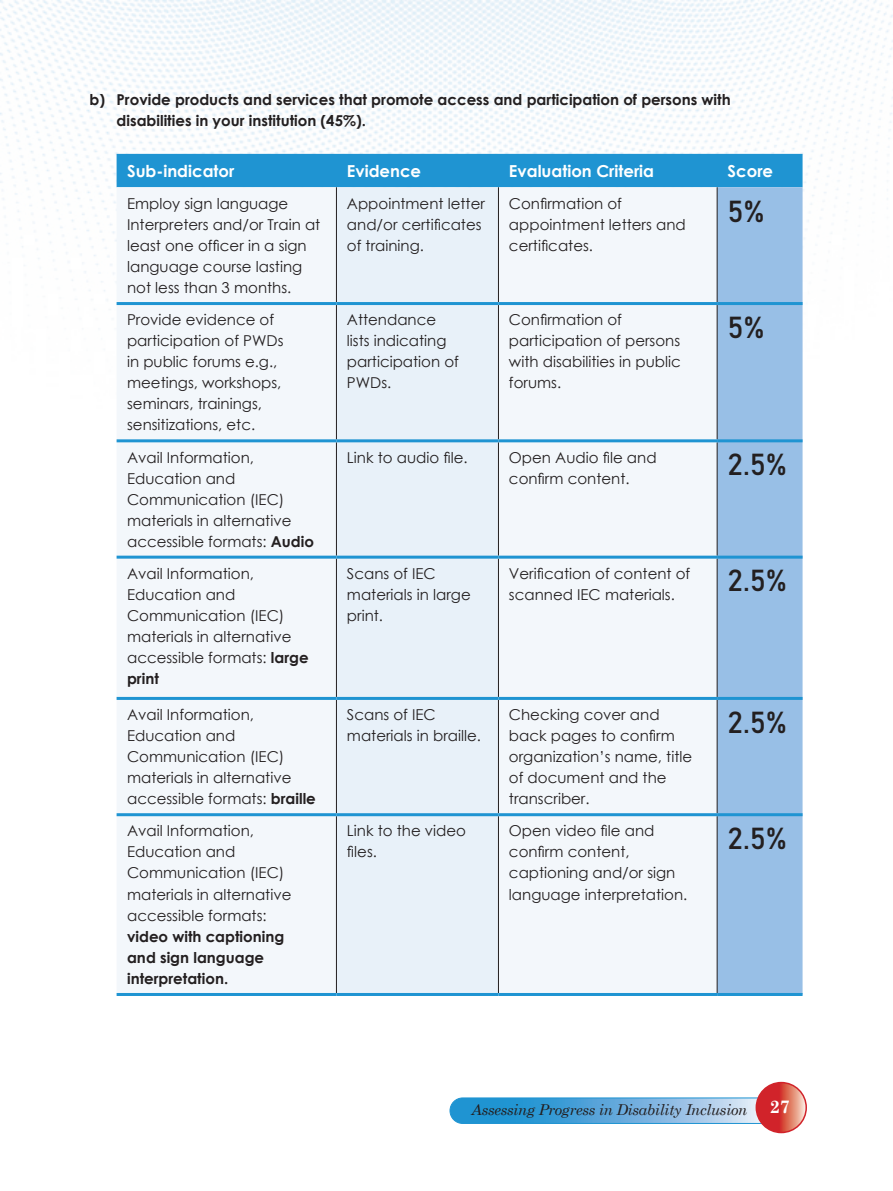
<style>
.page{position:relative;width:893px;height:1191px;background:#fff}
.page>*{position:absolute;margin:0;border:0;box-sizing:border-box;transform-origin:0 0}
.t1{font:30px "Bahnschrift";color:#231f20}
.t2{font:700 18px "Century Schoolbook";color:#fff}
.t3{font:700 16.5px "Century Gothic";color:#fff}
.t4{font:15px/21px "Century Gothic";color:#231f20}
.t5{font:700 15px/21px "Century Gothic";color:#231f20}
.t6{font:italic 15px "Century Schoolbook";letter-spacing:-.02em;color:#231f20}
.s1{font-weight:700}
</style>
<div class="page">
<img style="left:1px;top:0;width:892px;height:526px">
<div style="left:117px;top:154px;width:685px;height:33px;background:#1f94d2"></div>
<div style="left:117px;top:187px;width:600px;height:806px;background:#f3f7fb"></div>
<div style="left:337px;top:187px;width:161px;height:806px;background:#e8f1f9"></div>
<div style="left:718px;top:187px;width:84px;height:806px;background:#98bfe6"></div>
<hr style="left:336px;top:187px;width:1px;height:115px;background:#231f20">
<hr style="left:498px;top:187px;width:1px;height:115px;background:#231f20">
<hr style="left:717px;top:187px;width:1px;height:115px;background:#231f20">
<hr style="left:336px;top:305px;width:1px;height:134px;background:#231f20">
<hr style="left:498px;top:305px;width:1px;height:134px;background:#231f20">
<hr style="left:717px;top:305px;width:1px;height:134px;background:#231f20">
<hr style="left:336px;top:442px;width:1px;height:113px;background:#231f20">
<hr style="left:498px;top:442px;width:1px;height:113px;background:#231f20">
<hr style="left:717px;top:442px;width:1px;height:113px;background:#231f20">
<hr style="left:336px;top:558px;width:1px;height:139px;background:#231f20">
<hr style="left:498px;top:558px;width:1px;height:139px;background:#231f20">
<hr style="left:717px;top:558px;width:1px;height:139px;background:#231f20">
<hr style="left:336px;top:700px;width:1px;height:113px;background:#231f20">
<hr style="left:498px;top:700px;width:1px;height:113px;background:#231f20">
<hr style="left:717px;top:700px;width:1px;height:113px;background:#231f20">
<hr style="left:336px;top:816px;width:1px;height:177px;background:#231f20">
<hr style="left:498px;top:816px;width:1px;height:177px;background:#231f20">
<hr style="left:717px;top:816px;width:1px;height:177px;background:#231f20">
<hr style="left:117px;top:302px;width:219px;height:3px;background:#1f94d2">
<hr style="left:336px;top:302px;width:162px;height:3px;background:#1f94d2">
<hr style="left:498px;top:302px;width:219px;height:3px;background:#1f94d2">
<hr style="left:717px;top:302px;width:86px;height:3px;background:#1f94d2">
<hr style="left:117px;top:439px;width:219px;height:3px;background:#1f94d2">
<hr style="left:336px;top:439px;width:162px;height:3px;background:#1f94d2">
<hr style="left:498px;top:439px;width:219px;height:3px;background:#1f94d2">
<hr style="left:717px;top:439px;width:86px;height:3px;background:#1f94d2">
<hr style="left:117px;top:555px;width:219px;height:3px;background:#1f94d2">
<hr style="left:336px;top:555px;width:162px;height:3px;background:#1f94d2">
<hr style="left:498px;top:555px;width:219px;height:3px;background:#1f94d2">
<hr style="left:717px;top:555px;width:86px;height:3px;background:#1f94d2">
<hr style="left:117px;top:697px;width:219px;height:3px;background:#1f94d2">
<hr style="left:336px;top:697px;width:162px;height:3px;background:#1f94d2">
<hr style="left:498px;top:697px;width:219px;height:3px;background:#1f94d2">
<hr style="left:717px;top:697px;width:86px;height:3px;background:#1f94d2">
<hr style="left:117px;top:813px;width:219px;height:3px;background:#1f94d2">
<hr style="left:336px;top:813px;width:162px;height:3px;background:#1f94d2">
<hr style="left:498px;top:813px;width:219px;height:3px;background:#1f94d2">
<hr style="left:717px;top:813px;width:86px;height:3px;background:#1f94d2">
<hr style="left:117px;top:993px;width:219px;height:3px;background:#1f94d2">
<hr style="left:336px;top:993px;width:162px;height:3px;background:#1f94d2">
<hr style="left:498px;top:993px;width:219px;height:3px;background:#1f94d2">
<hr style="left:717px;top:993px;width:86px;height:3px;background:#1f94d2">
<svg style="left:450px;top:1098px;width:323px;height:25px;background:#65aedd"></svg>
<div style="left:450px;top:1097px;width:323px;height:26px;border:1px solid #1f94d2;border-radius:13px"></div>
<svg style="left:756px;top:1082px;width:50px;height:50px;background:#d95049"></svg>
<div style="left:755px;top:1081px;width:52px;height:52px;border:2px solid #d1232a;border-radius:50%"></div>
<p class="t5" style="left:117px;top:88px;width:616px;text-indent:-27px">b) Provide products and services that promote access and participation of persons with disabilities in your institution (45%).</p>
<p class="t3" style="left:127px;top:158px;width:109px">Sub-indicator</p>
<p class="t3" style="left:347px;top:158px;width:76px">Evidence</p>
<p class="t3" style="left:509px;top:158px;width:147px">Evaluation Criteria</p>
<p class="t3" style="left:728px;top:158px;width:47px">Score</p>
<p class="t4" style="left:127px;top:193px;width:195px">Employ sign language<br>Interpreters and/or Train at least one officer in a sign language course lasting not less than 3 months.</p>
<p class="t4" style="left:347px;top:193px;width:140px">Appointment letter and/or certificates of training.</p>
<p class="t4" style="left:509px;top:193px;width:178px">Confirmation of appointment letters and certificates.</p>
<p class="t1" style="left:728px;top:188px;width:38px">5%</p>
<p class="t4" style="left:127px;top:309px;width:158px">Provide evidence of participation of PWDs in public forums e.g., meetings, workshops, seminars, trainings, sensitizations, etc.</p>
<p class="t4" style="left:347px;top:309px;width:114px">Attendance lists indicating participation of<br>PWDs.</p>
<p class="t4" style="left:509px;top:309px;width:173px">Confirmation of participation of persons with disabilities in public forums.</p>
<p class="t1" style="left:728px;top:304px;width:38px">5%</p>
<p class="t4" style="left:127px;top:446px;width:188px">Avail Information,<br>Education and<br>Communication (IEC) materials in alternative accessible formats: <span class="s1">Audio</span></p>
<p class="t4" style="left:347px;top:446px;width:122px">Link to audio file.</p>
<p class="t4" style="left:509px;top:446px;width:149px">Open Audio file and confirm content.</p>
<p class="t1" style="left:728px;top:442px;width:61px">2.5%</p>
<p class="t4" style="left:127px;top:563px;width:183px">Avail Information,<br>Education and<br>Communication (IEC) materials in alternative accessible formats: <span class="s1">large print</span></p>
<p class="t4" style="left:347px;top:563px;width:125px">Scans of IEC materials in large print.</p>
<p class="t4" style="left:509px;top:563px;width:183px">Verification of content of scanned IEC materials.</p>
<p class="t1" style="left:728px;top:558px;width:61px">2.5%</p>
<p class="t4" style="left:127px;top:704px;width:190px">Avail Information,<br>Education and<br>Communication (IEC) materials in alternative accessible formats: <span class="s1">braille</span></p>
<p class="t4" style="left:347px;top:704px;width:136px">Scans of IEC materials in braille.</p>
<p class="t4" style="left:509px;top:704px;width:185px">Checking cover and back pages to confirm organization’s name, title of document and the transcriber.</p>
<p class="t1" style="left:728px;top:699px;width:61px">2.5%</p>
<p class="t4" style="left:127px;top:820px;width:166px">Avail Information,<br>Education and<br>Communication (IEC) materials in alternative accessible formats:</p>
<p class="t5" style="left:127px;top:925px;width:159px">video with captioning and sign language interpretation.</p>
<p class="t4" style="left:347px;top:820px;width:121px">Link to the video files.</p>
<p class="t4" style="left:509px;top:820px;width:180px">Open video file and confirm content, captioning and/or sign language interpretation.</p>
<p class="t1" style="left:728px;top:815px;width:61px">2.5%</p>
<p class="t6" style="left:471px;top:1098px;width:277px">Assessing Progress in Disability Inclusion</p>
<p class="t2" style="left:770px;top:1092px;width:22px">27</p>
</div>
